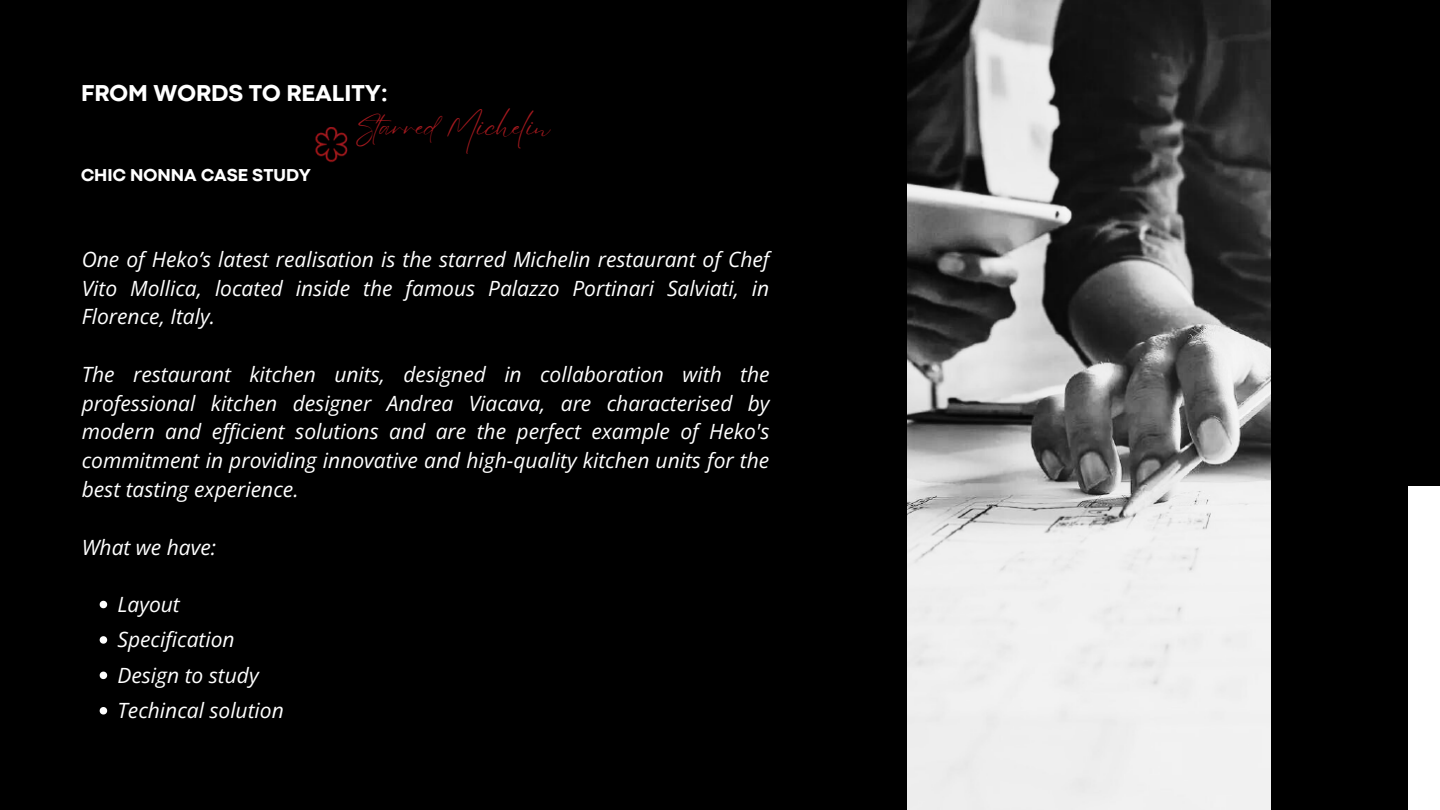
<style>
.page{position:relative;width:1440px;height:810px;background:#000}
.page>*{position:absolute;margin:0;border:0;box-sizing:border-box;transform-origin:0 0}
.t1{font:27px "Eyesome Script";color:#a3191e}
.t2{font:800 24px "Codec Pro";color:#fff}
.t3{font:italic 21px/28.8px "Open Sans";color:#fff;text-align:justify}
.t4{font:800 18px "Codec Pro";color:#fff}
</style>
<div class="page">
<div style="left:1409px;top:486px;width:31px;height:324px;background:#fff"></div>
<img style="left:315px;top:128px;width:33px;height:35px">
<img style="left:908px;top:0;width:362px;height:810px">
<svg style="left:100px;top:601px;width:7px;height:7px"></svg>
<svg style="left:100px;top:636px;width:7px;height:8px"></svg>
<svg style="left:100px;top:672px;width:7px;height:7px"></svg>
<svg style="left:100px;top:707px;width:7px;height:8px"></svg>
<p class="t2" style="left:81px;top:85px;width:308px">FROM WORDS TO REALITY:</p>
<p class="t4" style="left:81px;top:169px;width:232px">CHIC NONNA CASE STUDY</p>
<p class="t1" style="left:355px;top:108px;width:197px">Starred Michelin</p>
<p class="t3" style="left:82px;top:244px;width:689px">One of Heko’s latest realisation is the starred Michelin restaurant of Chef Vito Mollica, located inside the famous Palazzo Portinari Salviati, in Florence, Italy.</p>
<p class="t3" style="left:82px;top:359px;width:689px">The restaurant kitchen units, designed in collaboration with the professional kitchen designer Andrea Viacava, are characterised by modern and efficient solutions and are the perfect example of Heko's commitment in providing innovative and high-quality kitchen units for the best tasting experience.</p>
<p class="t3" style="left:82px;top:532px;width:136px">What we have:</p>
<p class="t3" style="left:117px;top:589px;width:64px">Layout</p>
<p class="t3" style="left:117px;top:625px;width:119px">Specification</p>
<p class="t3" style="left:117px;top:660px;width:143px">Design to study</p>
<p class="t3" style="left:117px;top:696px;width:168px">Techincal solution</p>
</div>
